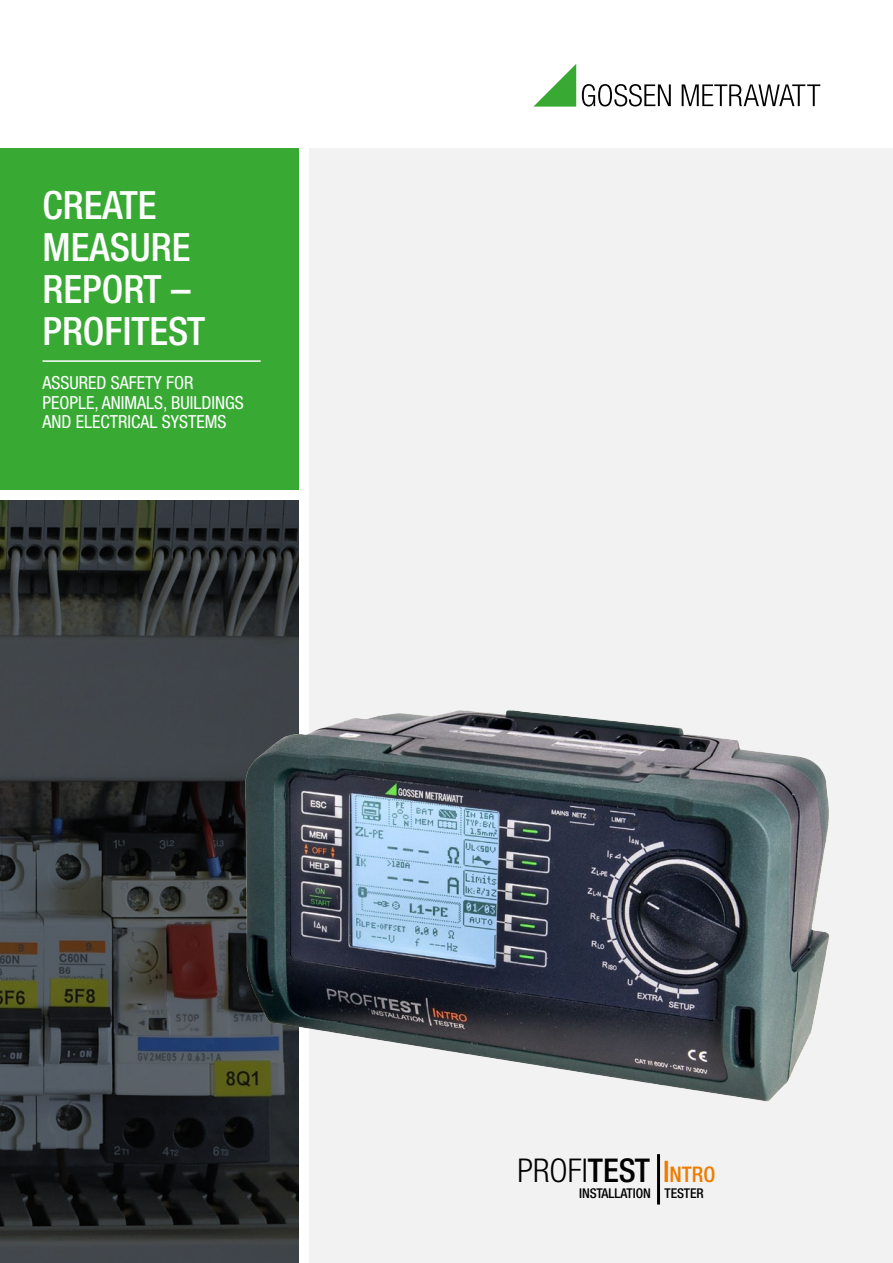
<style>
.page{position:relative;width:893px;height:1263px;background:#fff}
.page>*{position:absolute;margin:0;border:0;box-sizing:border-box;transform-origin:0 0}
.t1{font:500 condensed 39px/42px "Helvetica Neue LTW1 G";color:#fff}
.t2{font:300 condensed 32.85px "Helvetica Neue LTW1 G";color:#000}
.t3{font:condensed 18px/19.5px "Helvetica Neue LTW1 G";color:#fff}
.t4{font:500 condensed 13.5px "Helvetica Neue LTW1 G";color:#000}
.s1{font-weight:500}
.s2{font-weight:500;font-size:29.7px;color:#ef7c00}
.s3{font-weight:500;font-size:21.6px;color:#ef7c00}
</style>
<div class="page">
<div style="left:309px;top:149px;width:584px;height:1114px;background:#f2f2f2"></div>
<svg style="left:0;top:501px;width:299px;height:762px;background:#323536"></svg>
<div style="left:0;top:149px;width:299px;height:341px;background:#38aa34"></div>
<svg style="left:582px;top:84px;width:89px;height:22px"></svg>
<svg style="left:682px;top:84px;width:138px;height:22px"></svg>
<svg style="left:534px;top:64px;width:42px;height:42px"></svg>
<hr style="left:43px;top:360px;width:218px;height:2px;background:#fff">
<img style="left:245px;top:709px;width:585px;height:392px">
<hr style="left:657px;top:1154px;width:3px;height:50px;background:#000">
<p class="t1" style="left:43px;top:184px;width:164px">CREATE<br>MEASURE<br>REPORT –<br>PROFITEST</p>
<p class="t3" style="left:43px;top:373px;width:203px">ASSURED SAFETY FOR<br>PEOPLE, ANIMALS, BUILDINGS<br>AND ELECTRICAL SYSTEMS</p>
<p class="t2" style="left:517px;top:1152px;width:199px">PROFI<span class="s1">TEST</span> <span class="s2">I</span><span class="s3">NTRO</span></p>
<p class="t4" style="left:579px;top:1185px;width:126px">INSTALLATION TESTER</p>
</div>
